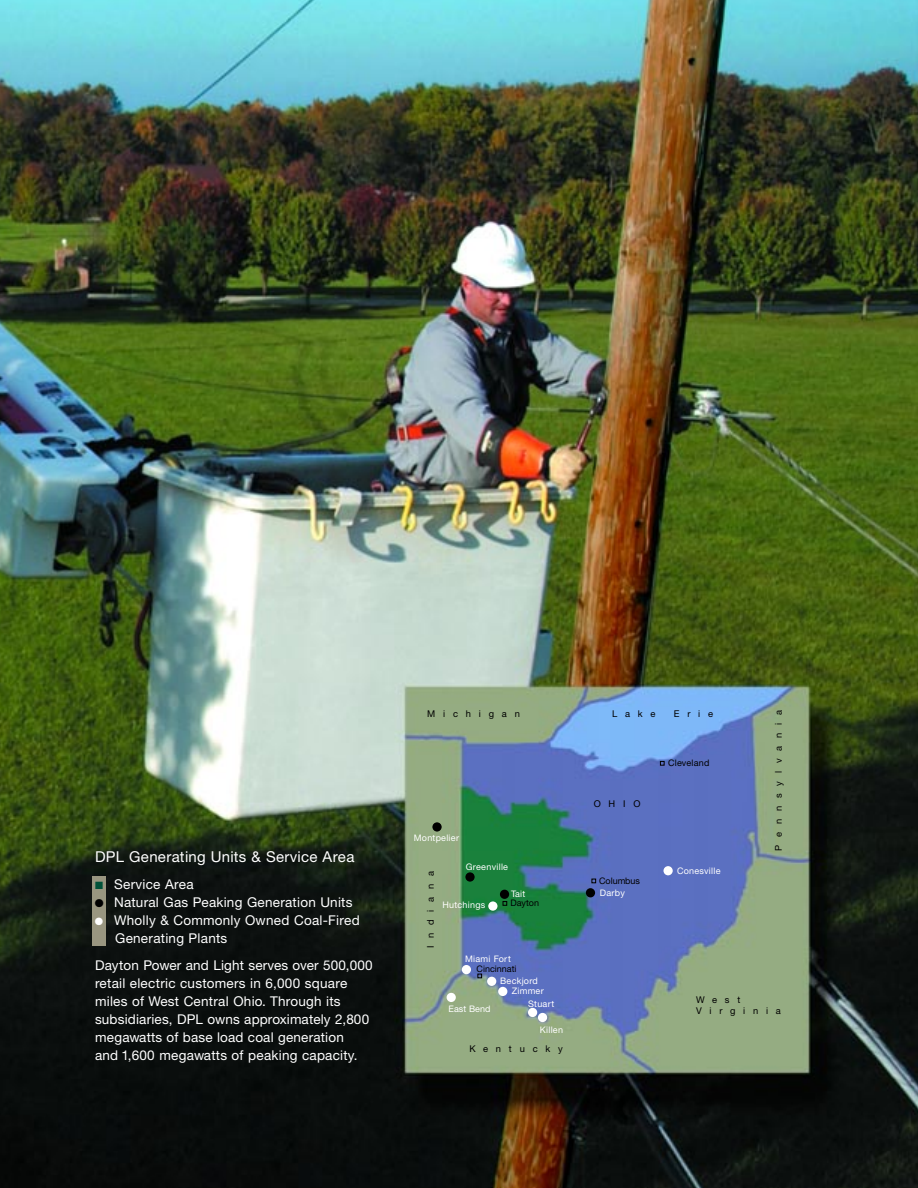
<style>
.page{position:relative;width:918px;height:1188px;background:#fff}
.page>*{position:absolute;margin:0;border:0;box-sizing:border-box;transform-origin:0 0}
.t1{font:15px "Helvetica Neue";letter-spacing:.015em;color:#fff}
.t2{font:13.5px/18px "Helvetica Neue";letter-spacing:.015em;color:#fff}
.t3{font:9.3px/11.2px "Helvetica Neue";letter-spacing:.835em;color:#000}
.t4{font:9px "Helvetica Neue";letter-spacing:.03em;color:#fff}
.t5{font:9px "Helvetica Neue";color:#000}
.t6{font:9px "Helvetica Neue";letter-spacing:.03em;color:#000}
.t7{font:9px "Helvetica Neue";color:#fff}
.s1{color:#015239}
.s2{color:#000}
</style>
<div class="page">
<img style="left:0;top:0;width:918px;height:1188px">
<svg style="left:660px;top:761px;width:4px;height:4px"></svg>
<svg style="left:592px;top:879px;width:4px;height:4px"></svg>
<svg style="left:503px;top:901px;width:4px;height:5px"></svg>
<svg style="left:478px;top:974px;width:4px;height:4px"></svg>
<div style="left:488px;top:901px;width:9px;height:10px;background:#fff;border-radius:50%"></div>
<svg style="left:465px;top:872px;width:10px;height:10px"></svg>
<div style="left:500px;top:890px;width:9px;height:9px;background:#000;border-radius:50%"></div>
<svg style="left:432px;top:822px;width:10px;height:10px"></svg>
<div style="left:462px;top:965px;width:9px;height:9px;background:#fff;border-radius:50%"></div>
<div style="left:487px;top:977px;width:9px;height:9px;background:#fff;border-radius:50%"></div>
<div style="left:498px;top:987px;width:9px;height:9px;background:#fff;border-radius:50%"></div>
<div style="left:528px;top:1008px;width:9px;height:9px;background:#fff;border-radius:50%"></div>
<div style="left:538px;top:1013px;width:9px;height:9px;background:#fff;border-radius:50%"></div>
<div style="left:664px;top:866px;width:9px;height:9px;background:#fff;border-radius:50%"></div>
<div style="left:586px;top:888px;width:9px;height:9px;background:#000;border-radius:50%"></div>
<div style="left:447px;top:993px;width:9px;height:9px;background:#fff;border-radius:50%"></div>
<div style="left:92px;top:876px;width:14px;height:70px;background:#999680"></div>
<p class="t1" style="left:95px;top:851px;width:261px">DPL Generating Units &amp; Service Area</p>
<p class="t2" style="left:95px;top:877px;width:100px"><span class="s1">■</span> Service Area</p>
<p class="t2" style="left:95px;top:895px;width:259px"><span class="s2">●</span> Natural Gas Peaking Generation Units</p>
<p class="t2" style="left:115px;top:913px;width:246px;text-indent:-20px">● Wholly &amp; Commonly Owned Coal-Fired<br>Generating Plants</p>
<p class="t2" style="left:95px;top:958px;width:279px">Dayton Power and Light serves over 500,000 retail electric customers in 6,000 square miles of West Central Ohio. Through its subsidiaries, DPL owns approximately 2,800 megawatts of base load coal generation<br>and 1,600 megawatts of peaking capacity.</p>
<p class="t3" style="left:427px;top:709px;width:94px">Michigan</p>
<p class="t3" style="left:612px;top:709px;width:45px">Lake</p>
<p class="t3" style="left:674px;top:709px;width:41px">Erie</p>
<p class="t4" style="left:414px;top:835px;width:47px">Montpelier</p>
<p class="t3" style="left:426px;top:948px;width:79px;rotate:-90deg">Indiana</p>
<p class="t4" style="left:466px;top:864px;width:44px">Greenville</p>
<p class="t4" style="left:442px;top:901px;width:44px">Hutchings</p>
<p class="t4" style="left:511px;top:891px;width:16px">Tait</p>
<p class="t5" style="left:510px;top:900px;width:30px">Dayton</p>
<p class="t4" style="left:465px;top:955px;width:47px">Miami Fort</p>
<p class="t5" style="left:477px;top:965px;width:42px">Cincinnati</p>
<p class="t4" style="left:500px;top:977px;width:39px">Beckjord</p>
<p class="t4" style="left:512px;top:988px;width:34px">Zimmer</p>
<p class="t3" style="left:594px;top:799px;width:48px">OHIO</p>
<p class="t5" style="left:599px;top:878px;width:43px">Columbus</p>
<p class="t4" style="left:600px;top:890px;width:27px">Darby</p>
<p class="t6" style="left:668px;top:760px;width:43px">Cleveland</p>
<p class="t4" style="left:677px;top:867px;width:45px">Conesville</p>
<p class="t3" style="left:774px;top:851px;width:142px;rotate:-90deg">Pennsylvania</p>
<p class="t7" style="left:449px;top:1006px;width:43px">East Bend</p>
<p class="t4" style="left:528px;top:1000px;width:28px">Stuart</p>
<p class="t4" style="left:540px;top:1026px;width:25px">Killen</p>
<p class="t3" style="left:470px;top:1043px;width:95px">Kentucky</p>
<p class="t3" style="left:696px;top:995px;width:86px">West<br>Virginia</p>
</div>
